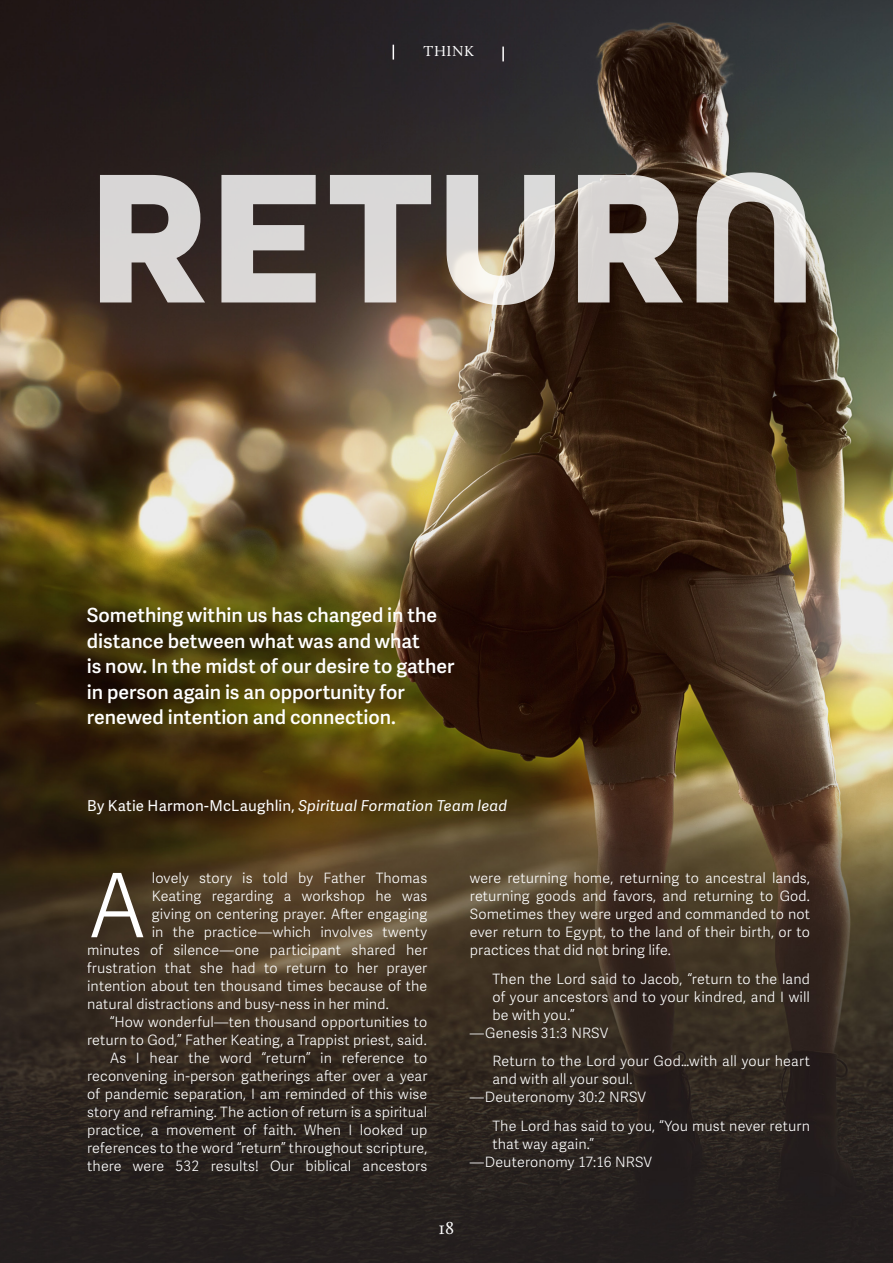
<style>
.page{position:relative;width:893px;height:1263px;background:#fff}
.page>*{position:absolute;margin:0;border:0;box-sizing:border-box;transform-origin:0 0}
.t1{font:700 195px "All Round Gothic";color:#fff}
.Body_text_fl_no_para{font:300 88.8px "Adelle Sans";color:#fff}
.Subhead_11{font:600 19.5px/25.5px "Adelle Sans";color:#fff}
.t2{font:18px "Calluna";color:#fff}
.By_line{font:italic 15px "Adelle Sans";letter-spacing:.015em;color:#fff}
.By_line-2{font:15px "Calluna";letter-spacing:.035em;color:#fff}
.Body_text_FL{font:300 14.25px/18px "Adelle Sans";letter-spacing:.005em;color:#fff;text-align:justify}
.Body_text_fl_no_para-2{font:300 14.25px "Adelle Sans";letter-spacing:.005em;color:#fff}
.Block_quote_FL{font:300 14.25px/18px "Adelle Sans";letter-spacing:.01em;color:#fff}
.block_quote_attribut{font:300 14.25px "Adelle Sans";letter-spacing:.01em;color:#fff}
.s1{font-style:normal}
</style>
<div class="page">
<img style="left:0;top:0;width:893px;height:1263px">
<svg style="left:393px;top:45px;width:1px;height:15px"></svg>
<svg style="left:502px;top:47px;width:2px;height:14px"></svg>
<p class="By_line-2" style="left:424px;top:42px;width:52px">THINK</p>
<h1 class="t1" style="left:87px;top:121px;width:730px">RETURN</h1>
<p class="Subhead_11" style="left:87px;top:602px;width:369px">Something within us has changed in the distance between what was and what<br>is now. In the midst of our desire to gather in person again is an opportunity for renewed intention and connection.</p>
<p class="By_line" style="left:87px;top:795px;width:421px"><span class="s1">By Katie Harmon-McLaughlin,</span> Spiritual Formation Team lead</p>
<p class="Body_text_fl_no_para" style="left:87px;top:842px;width:62px">A</p>
<p class="Body_text_fl_no_para-2" style="left:152px;top:868px;width:277px">lovely story is told by Father Thomas</p>
<p class="Body_text_fl_no_para-2" style="left:152px;top:886px;width:277px">Keating regarding a workshop he was</p>
<p class="Body_text_fl_no_para-2" style="left:152px;top:904px;width:277px">giving on centering prayer. After engaging</p>
<p class="Body_text_fl_no_para-2" style="left:152px;top:922px;width:277px">in the practice—which involves twenty</p>
<p class="Body_text_fl_no_para-2" style="left:87px;top:940px;width:342px">minutes of silence—one participant shared her</p>
<p class="Body_text_fl_no_para-2" style="left:87px;top:958px;width:342px">frustration that she had to return to her prayer</p>
<p class="Body_text_fl_no_para-2" style="left:87px;top:976px;width:342px">intention about ten thousand times because of the</p>
<p class="Body_text_fl_no_para-2" style="left:87px;top:994px;width:303px">natural distractions and busy-ness in her mind.</p>
<p class="Body_text_FL" style="left:87px;top:1013px;width:342px;text-align:right">“How wonderful—ten thousand opportunities to return to God,” Father Keating, a Trappist priest, said.</p>
<p class="Body_text_FL" style="left:87px;top:1049px;width:342px;text-indent:22px">As I hear the word “return” in reference to reconvening in-person gatherings after over a year of pandemic separation, I am reminded of this wise story and reframing. The action of return is a spiritual practice, a movement of faith. When I looked up references to the word “return” throughout scripture, there were 532 results! Our biblical ancestors</p>
<p class="Body_text_FL" style="left:470px;top:869px;width:342px">were returning home, returning to ancestral lands, returning goods and favors, and returning to God.<br>Sometimes they were urged and commanded to not ever return to Egypt, to the land of their birth, or to practices that did not bring life.</p>
<p class="Block_quote_FL" style="left:492px;top:969px;width:319px;text-align:justify">Then the Lord said to Jacob, “return to the land of your ancestors and to your kindred, and I will be with you.”</p>
<p class="block_quote_attribut" style="left:470px;top:1022px;width:140px">—Genesis 31:3 NRSV</p>
<p class="Block_quote_FL" style="left:492px;top:1052px;width:319px">Return to the Lord your God…with all your heart and with all your soul.</p>
<p class="block_quote_attribut" style="left:470px;top:1087px;width:178px">—Deuteronomy 30:2 NRSV</p>
<p class="Block_quote_FL" style="left:492px;top:1116px;width:319px">The Lord has said to you, “You must never return that way again.”</p>
<p class="block_quote_attribut" style="left:470px;top:1151px;width:184px">—Deuteronomy 17:16 NRSV</p>
<p class="t2" style="left:439px;top:1217px;width:17px">18</p>
</div>
